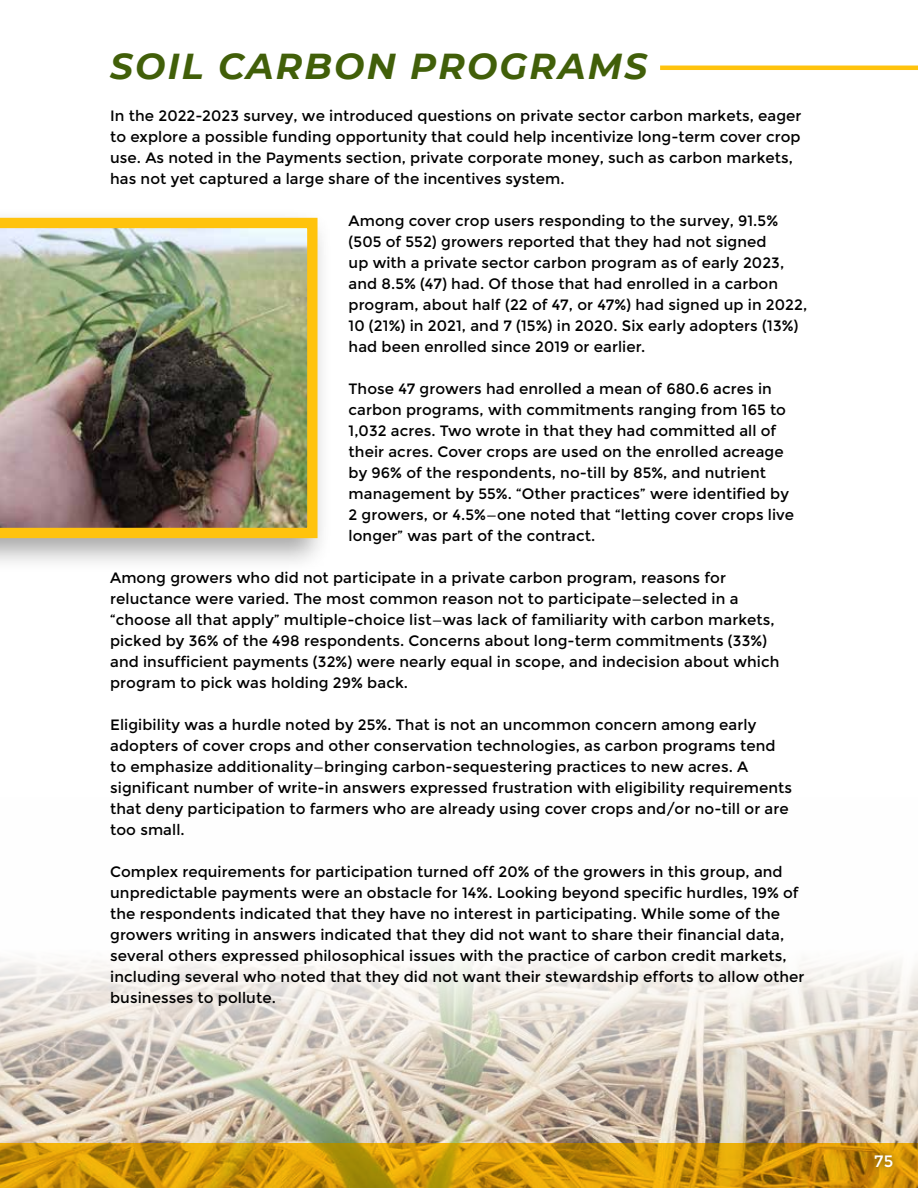
<style>
.page{position:relative;width:918px;height:1188px;background:#fff}
.page>*{position:absolute;margin:0;border:0;box-sizing:border-box;transform-origin:0 0}
.t1{font:italic 700 36px "Montserrat";letter-spacing:.06em;color:#415f09}
.t2{font:16.5px "Montserrat";color:#fff}
.t3{font:15px/21px "Montserrat";letter-spacing:.005em;color:#000}
</style>
<div class="page">
<img style="left:0;top:958px;width:918px;height:185px">
<svg style="left:0;top:1143px;width:918px;height:45px"></svg>
<div style="left:866px;top:1146px;width:36px;height:31px;background:#000;opacity:.75"></div>
<hr style="left:660px;top:66px;width:258px;height:4px;background:#ffc30d">
<div style="left:0;top:207px;width:332px;height:366px;background:#000;opacity:.35"></div>
<img style="left:0;top:218px;width:318px;height:320px">
<h1 class="t1" style="left:110px;top:40px;width:539px">SOIL CARBON PROGRAMS</h1>
<p class="t3" style="left:110px;top:105px;width:693px">In the 2022-2023 survey, we introduced questions on private sector carbon markets, eager to explore a possible funding opportunity that could help incentivize long-term cover crop use. As noted in the Payments section, private corporate money, such as carbon markets, has not yet captured a large share of the incentives system.</p>
<p class="t3" style="left:349px;top:210px;width:460px">Among cover crop users responding to the survey, 91.5% (505 of 552) growers reported that they had not signed<br>up with a private sector carbon program as of early 2023, and 8.5% (47) had. Of those that had enrolled in a carbon program, about half (22 of 47, or 47%) had signed up in 2022, 10 (21%) in 2021, and 7 (15%) in 2020. Six early adopters (13%) had been enrolled since 2019 or earlier.</p>
<p class="t3" style="left:349px;top:378px;width:447px">Those 47 growers had enrolled a mean of 680.6 acres in carbon programs, with commitments ranging from 165 to 1,032 acres. Two wrote in that they had committed all of their acres. Cover crops are used on the enrolled acreage by 96% of the respondents, no-till by 85%, and nutrient management by 55%. “Other practices” were identified by 2 growers, or 4.5%—one noted that “letting cover crops live longer” was part of the contract.</p>
<p class="t3" style="left:110px;top:567px;width:671px">Among growers who did not participate in a private carbon program, reasons for reluctance were varied. The most common reason not to participate—selected in a “choose all that apply” multiple-choice list—was lack of familiarity with carbon markets, picked by 36% of the 498 respondents. Concerns about long-term commitments (33%) and insufficient payments (32%) were nearly equal in scope, and indecision about which program to pick was holding 29% back.</p>
<p class="t3" style="left:110px;top:714px;width:683px">Eligibility was a hurdle noted by 25%. That is not an uncommon concern among early adopters of cover crops and other conservation technologies, as carbon programs tend to emphasize additionality—bringing carbon-sequestering practices to new acres. A significant number of write-in answers expressed frustration with eligibility requirements that deny participation to farmers who are already using cover crops and/or no-till or are too small.</p>
<p class="t3" style="left:110px;top:861px;width:696px">Complex requirements for participation turned off 20% of the growers in this group, and unpredictable payments were an obstacle for 14%. Looking beyond specific hurdles, 19% of the respondents indicated that they have no interest in participating. While some of the growers writing in answers indicated that they did not want to share their financial data, several others expressed philosophical issues with the practice of carbon credit markets, including several who noted that they did not want their stewardship efforts to allow other businesses to pollute.</p>
<p class="t2" style="left:874px;top:1152px;width:20px">75</p>
</div>
